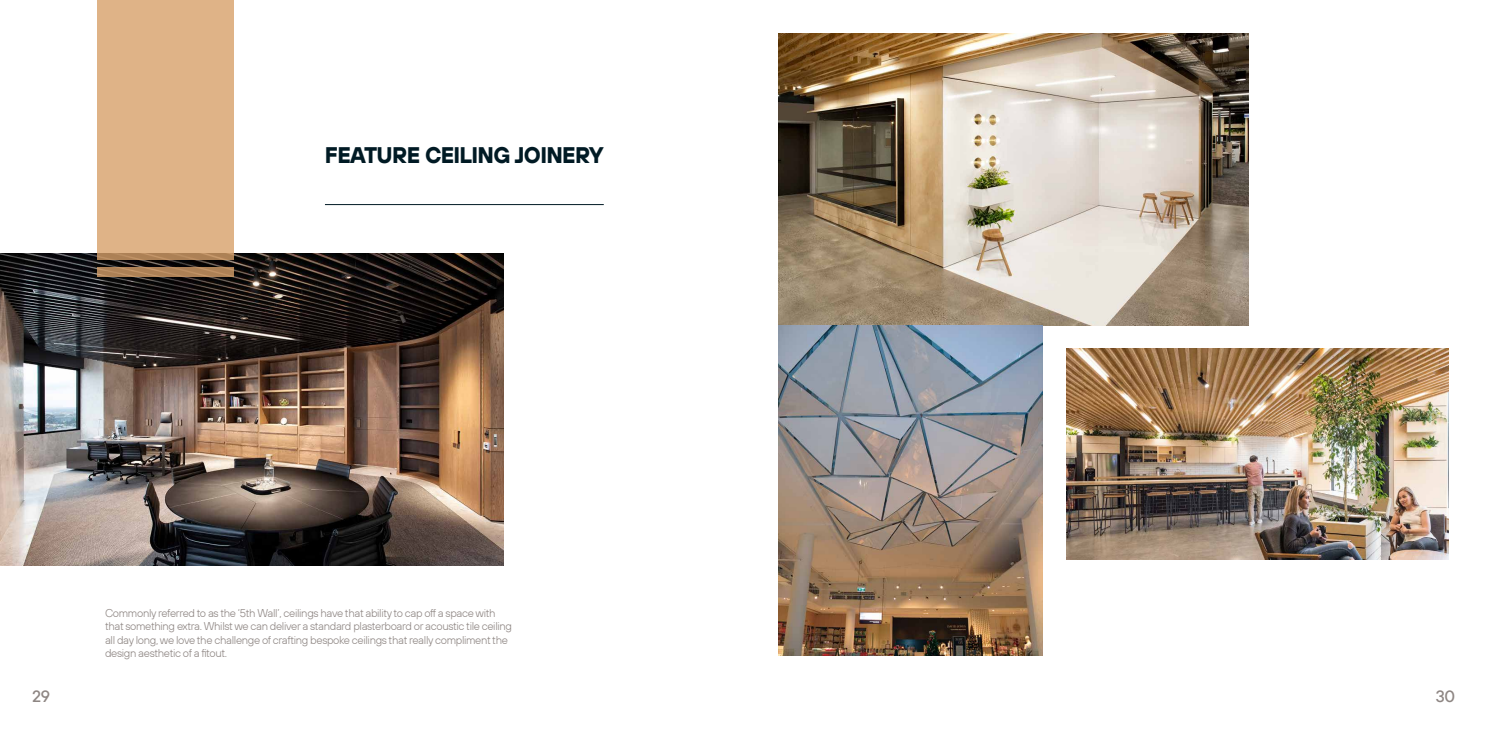
<style>
.page{position:relative;width:1489px;height:745px;background:#fff}
.page>*{position:absolute;margin:0;border:0;box-sizing:border-box;transform-origin:0 0}
.t1{font:700 22.5px "TT Hoves";letter-spacing:-.03em;color:#001a24}
.t2{font:500 16.25px "TT Hoves";color:#8e8683}
.t3{font:300 11.25px/13.5px "TT Hoves";letter-spacing:-.03em;color:#8e8683}
</style>
<div class="page">
<img style="left:0;top:253px;width:504px;height:312px">
<div style="left:98px;top:0;width:136px;height:259px;background:#dfb387"></div>
<svg style="left:98px;top:267px;width:136px;height:10px"></svg>
<hr style="left:325px;top:204px;width:279px;height:1px;background:#001a24">
<img style="left:778px;top:34px;width:470px;height:291px">
<img style="left:778px;top:325px;width:264px;height:330px">
<img style="left:1067px;top:348px;width:381px;height:211px">
<h1 class="t1" style="left:325px;top:140px;width:280px">FEATURE CEILING JOINERY</h1>
<p class="t3" style="left:105px;top:605px;width:408px">Commonly referred to as the ‘5th Wall’, ceilings have that ability to cap off a space with that something extra. Whilst we can deliver a standard plasterboard or acoustic tile ceiling all day long, we love the challenge of crafting bespoke ceilings that really compliment the design aesthetic of a fitout.</p>
<h2 class="t2" style="left:32px;top:686px;width:19px">29</h2>
<h2 class="t2" style="left:1435px;top:686px;width:21px">30</h2>
</div>
